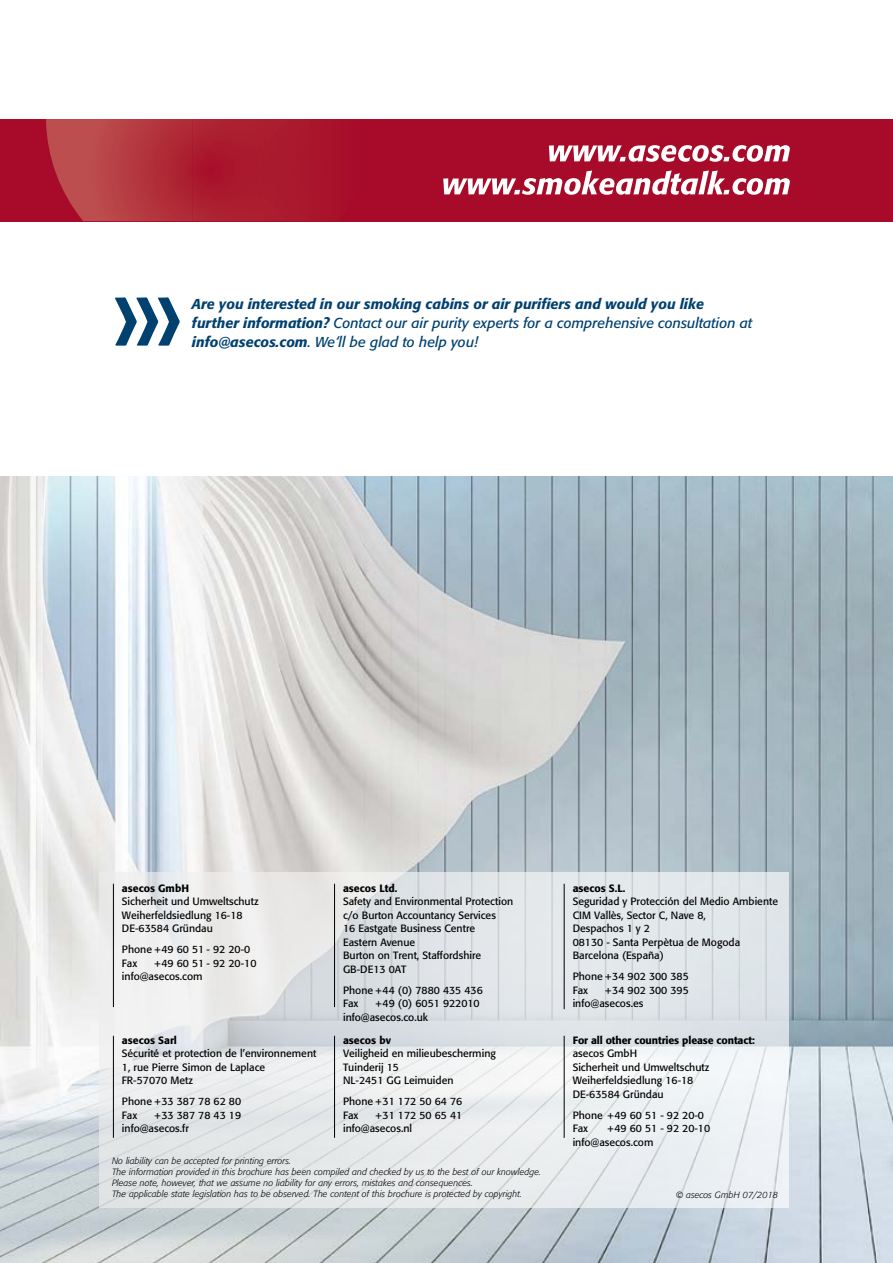
<style>
.page{position:relative;width:893px;height:1263px;background:#fff}
.page>*{position:absolute;margin:0;border:0;box-sizing:border-box;transform-origin:0 0}
.t1{font:condensed 120px "Formata Pro";color:#004170}
.t2{font:italic 500 14.25px/19.2px "Formata Pro";color:#004170}
.t3{font:10.5px/13.5px "Formata Pro";color:#000}
.t4{font:500 10.5px "Formata Pro";color:#000}
.t5{font:italic 300 9px/11.2px "Formata Pro";letter-spacing:.01em;color:#000}
.s1{font-weight:400}
</style>
<div class="page">
<img style="left:0;top:476px;width:893px;height:787px">
<div style="left:0;top:119px;width:893px;height:102px;background:#a70b29"></div>
<svg style="left:46px;top:119px;width:146px;height:102px;background:#b43840"></svg>
<img style="left:192px;top:119px;width:124px;height:102px">
<svg style="left:443px;top:170px;width:347px;height:25px"></svg>
<svg style="left:549px;top:145px;width:241px;height:17px"></svg>
<svg style="left:100px;top:873px;width:689px;height:335px"></svg>
<hr style="left:334px;top:884px;width:1px;height:123px;background:#000">
<hr style="left:564px;top:884px;width:1px;height:125px;background:#000">
<hr style="left:334px;top:1036px;width:1px;height:102px;background:#000">
<hr style="left:564px;top:1036px;width:1px;height:102px;background:#000">
<hr style="left:113px;top:884px;width:1px;height:123px;background:#000">
<hr style="left:113px;top:1036px;width:1px;height:102px;background:#000">
<h1 class="t1" style="left:113px;top:243px;width:72px">›››</h1>
<h2 class="t2" style="left:192px;top:294px;width:562px">Are you interested in our smoking cabins or air purifiers and would you like further information? <span class="s1">Contact our air purity experts for a comprehensive consultation at </span>info@asecos.com<span class="s1">. We‘ll be glad to help you!</span></h2>
<p class="t4" style="left:122px;top:881px;width:69px">asecos GmbH</p>
<p class="t3" style="left:122px;top:895px;width:138px">Sicherheit und Umweltschutz<br>Weiherfeldsiedlung 16-18<br>DE-63584 Gründau</p>
<p class="t3" style="left:122px;top:943px;width:130px">Phone +49 60 51 - 92 20-0<br>Fax</p>
<p class="t3" style="left:122px;top:956px;width:136px;text-indent:32px">+49 60 51 - 92 20-10 info@asecos.com</p>
<p class="t4" style="left:122px;top:1033px;width:57px">asecos Sarl</p>
<p class="t3" style="left:122px;top:1047px;width:196px">Sécurité et protection de l’environnement<br>1, rue Pierre Simon de Laplace<br>FR-57070 Metz</p>
<p class="t3" style="left:122px;top:1095px;width:121px">Phone +33 387 78 62 80<br>Fax</p>
<p class="t3" style="left:122px;top:1108px;width:121px;text-indent:32px">+33 387 78 43 19 info@asecos.fr</p>
<p class="t4" style="left:343px;top:881px;width:56px">asecos Ltd.</p>
<p class="t3" style="left:343px;top:895px;width:172px">Safety and Environmental Protection c/o Burton Accountancy Services<br>16 Eastgate Business Centre<br>Eastern Avenue<br>Burton on Trent, Staffordshire<br>GB-DE13 0AT</p>
<p class="t3" style="left:343px;top:983px;width:141px">Phone +44 (0) 7880 435 436<br>Fax</p>
<p class="t3" style="left:343px;top:997px;width:138px;text-indent:32px">+49 (0) 6051 922010 info@asecos.co.uk</p>
<p class="t4" style="left:343px;top:1033px;width:49px">asecos bv</p>
<p class="t3" style="left:343px;top:1047px;width:154px">Veiligheid en milieubescherming<br>Tuinderij 15<br>NL-2451 GG Leimuiden</p>
<p class="t3" style="left:343px;top:1095px;width:121px">Phone +31 172 50 64 76<br>Fax</p>
<p class="t3" style="left:343px;top:1108px;width:121px;text-indent:32px">+31 172 50 65 41 info@asecos.nl</p>
<p class="t5" style="left:112px;top:1155px;width:430px">No liability can be accepted for printing errors.<br>The information provided in this brochure has been compiled and checked by us to the best of our knowledge.<br>Please note, however, that we assume no liability for any errors, mistakes and consequences.<br>The applicable state legislation has to be observed. The content of this brochure is protected by copyright.</p>
<p class="t4" style="left:573px;top:881px;width:54px">asecos S.L.</p>
<p class="t3" style="left:573px;top:895px;width:207px">Seguridad y Protección del Medio Ambiente<br>CIM Vallès, Sector C, Nave 8,<br>Despachos 1 y 2<br>08130 - Santa Perpètua de Mogoda<br>Barcelona (España)</p>
<p class="t3" style="left:573px;top:970px;width:118px">Phone +34 902 300 385<br>Fax</p>
<p class="t3" style="left:573px;top:983px;width:118px;text-indent:32px">+34 902 300 395 info@asecos.es</p>
<p class="t4" style="left:573px;top:1033px;width:184px">For all other countries please contact:</p>
<p class="t3" style="left:573px;top:1047px;width:138px">asecos GmbH<br>Sicherheit und Umweltschutz<br>Weiherfeldsiedlung 16-18<br>DE-63584 Gründau</p>
<p class="t3" style="left:573px;top:1108px;width:133px">Phone +49 60 51 - 92 20-0<br>Fax</p>
<p class="t3" style="left:573px;top:1122px;width:139px;text-indent:34px">+49 60 51 - 92 20-10 info@asecos.com</p>
<p class="t5" style="left:676px;top:1189px;width:104px">© asecos GmbH 07/2018</p>
</div>
